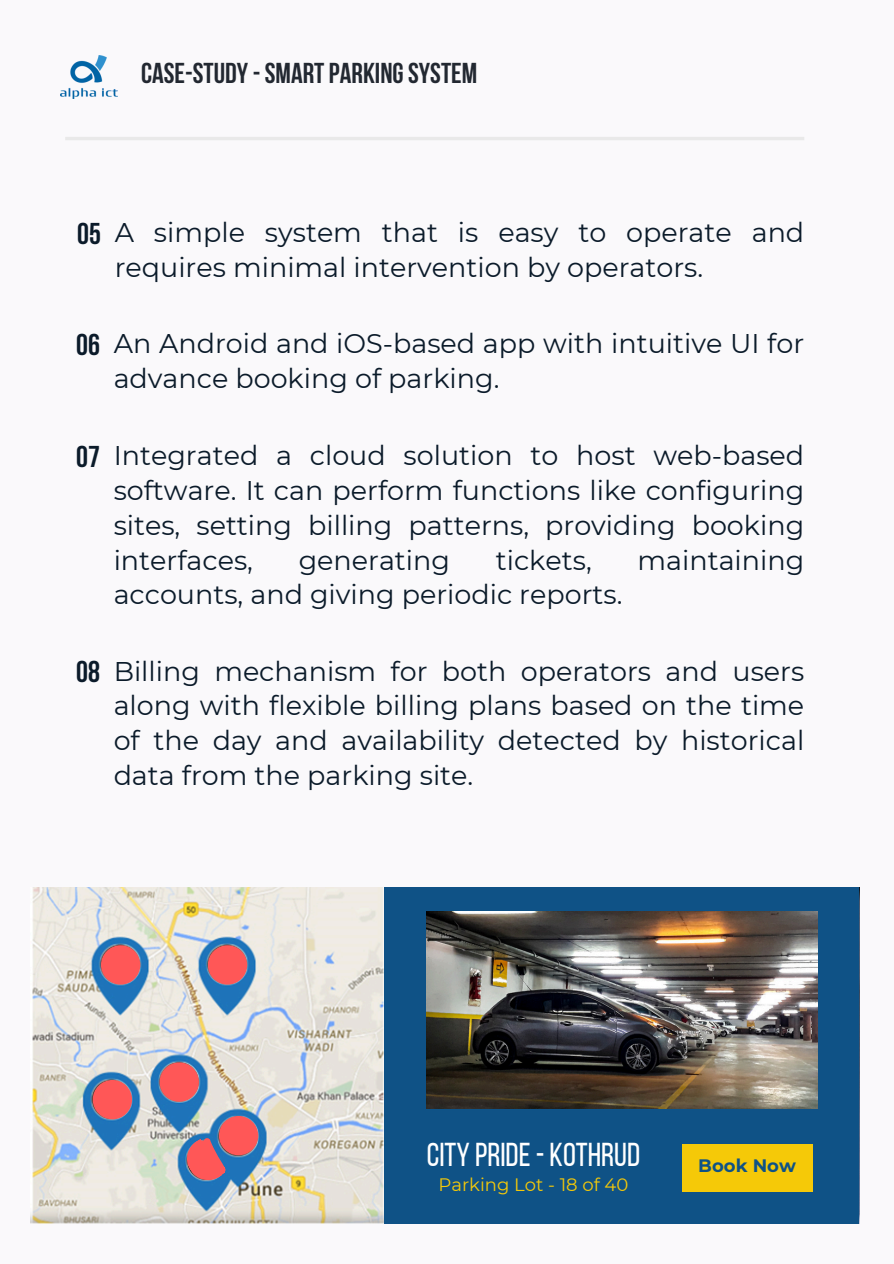
<style>
.page{position:relative;width:894px;height:1264px;background:#fff}
.page>*{position:absolute;margin:0;border:0;box-sizing:border-box;transform-origin:0 0}
.t1{font:33px "Bebas Neue";color:#fff}
.t2{font:700 30px "Bebas Neue";color:#0b1b2a}
.t3{font:700 28.65px "Bebas Neue";color:#222831}
.t4{font:27px/34.8px "Montserrat";color:#0b1b2a;text-align:justify}
.t5{font:18px "Montserrat";color:#f5c908}
.t6{font:700 18px "Montserrat";color:#0f5286}
</style>
<div class="page">
<div style="left:0;top:0;width:893px;height:1263px;background:#faf9fb"></div>
<hr style="left:65px;top:137px;width:739px;height:3px;background:#e9e9e9">
<img style="left:61px;top:55px;width:56px;height:43px">
<img style="left:31px;top:887px;width:353px;height:336px">
<div style="left:384px;top:887px;width:474px;height:336px;background:#0f5286"></div>
<img style="left:426px;top:911px;width:391px;height:197px">
<div style="left:681px;top:1144px;width:131px;height:47px;background:#f5c908"></div>
<div style="left:101px;top:945px;width:39px;height:39px;background:#ff5757;border-radius:50%"></div>
<div style="left:208px;top:945px;width:39px;height:39px;background:#ff5757;border-radius:50%"></div>
<div style="left:93px;top:1079px;width:39px;height:40px;background:#ff5757;border-radius:50%"></div>
<div style="left:159px;top:1062px;width:40px;height:39px;background:#ff5757;border-radius:50%"></div>
<div style="left:219px;top:1115px;width:39px;height:40px;background:#ff5757;border-radius:50%"></div>
<svg style="left:179px;top:1138px;width:46px;height:49px"></svg>
<p class="t3" style="left:141px;top:61px;width:337px">CASE-STUDY-SMARTPARKINGSYSTEM</p>
<h3 class="t2" style="left:77px;top:222px;width:25px">05</h3>
<p class="t4" style="left:115px;top:215px;width:690px">A simple system that is easy to operate and requires minimal intervention by operators.</p>
<p class="t2" style="left:76px;top:332px;width:25px">06</p>
<p class="t4" style="left:114px;top:325px;width:692px">An Android and iOS-based app with intuitive UI for advance booking of parking.</p>
<p class="t2" style="left:76px;top:444px;width:25px">07</p>
<h3 class="t4" style="left:114px;top:438px;width:692px">Integrated a cloud solution to host web-based software. It can perform functions like configuring sites, setting billing patterns, providing booking interfaces,</h3>
<h3 class="t4" style="left:298px;top:542px;width:153px">generating</h3>
<h3 class="t4" style="left:495px;top:542px;width:97px">tickets,</h3>
<h3 class="t4" style="left:637px;top:542px;width:168px">maintaining</h3>
<h3 class="t4" style="left:114px;top:577px;width:510px">accounts, and giving periodic reports.</h3>
<h3 class="t2" style="left:76px;top:660px;width:25px">08</h3>
<p class="t4" style="left:114px;top:653px;width:692px">Billing mechanism for both operators and users along with flexible billing plans based on the time of the day and availability detected by historical data from the parking site.</p>
<h1 class="t1" style="left:426px;top:1140px;width:215px">CITY PRIDE- KOTHRUD</h1>
<p class="t5" style="left:438px;top:1173px;width:191px">Parking Lot - 18 of 40</p>
<p class="t6" style="left:698px;top:1154px;width:99px">Book Now</p>
</div>
